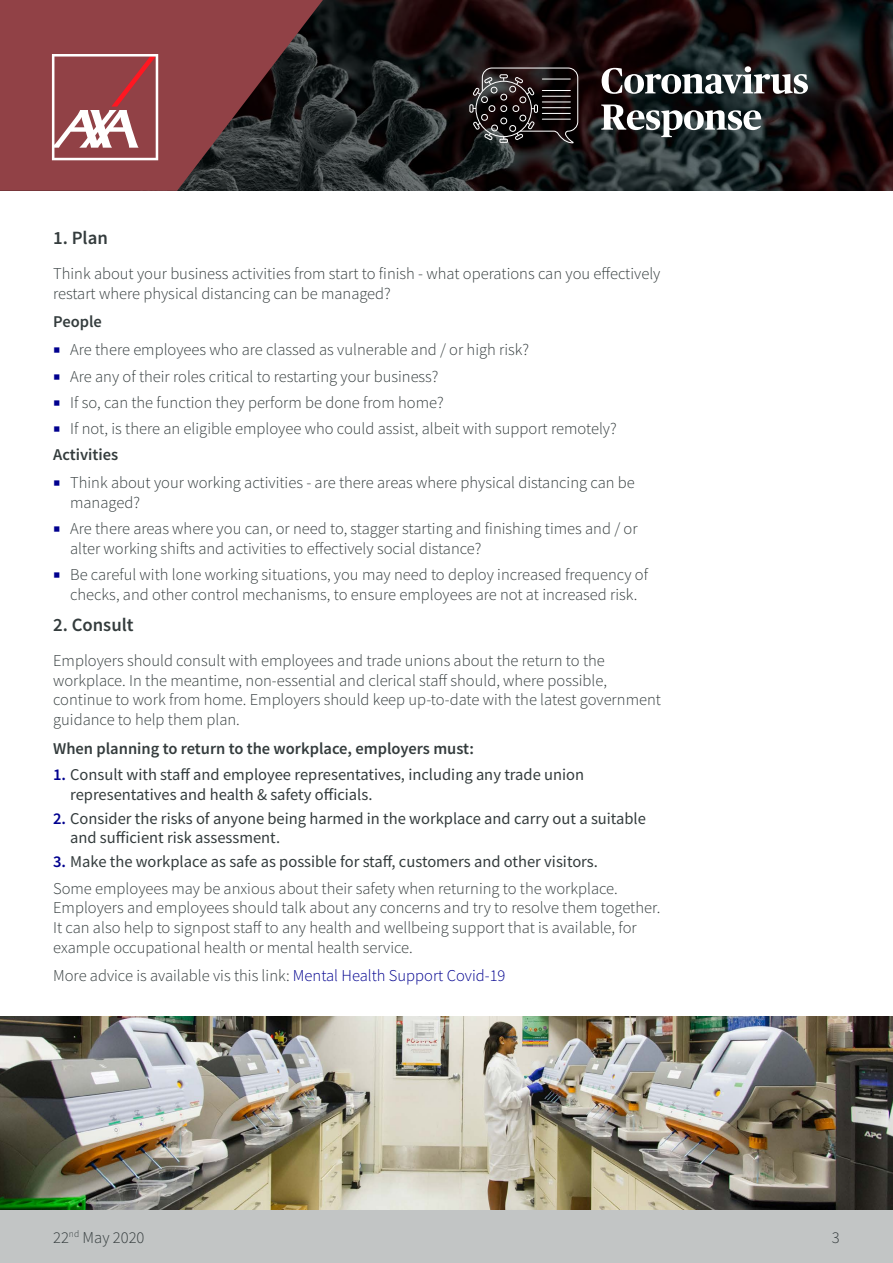
<style>
.page{position:relative;width:893px;height:1263px;background:#fff}
.page>*{position:absolute;margin:0;border:0;box-sizing:border-box;transform-origin:0 0}
.t1{font:600 18.75px "Source Sans Pro";color:#343c3d}
.t2{font:300 16.5px/19.8px "Source Sans Pro";color:#343c3d}
.t3{font:16.5px/19.8px "Source Sans Pro";color:#343c3d}
.t4{font:600 16.5px "Source Sans Pro";color:#343c3d}
.s1{color:#00008f}
.s2{font-weight:600}
.s3{font-weight:600;color:#00008f}
.s4{font-weight:400}
</style>
<div class="page">
<div style="left:0;top:1210px;width:893px;height:53px;background:#c2c5c5"></div>
<img style="left:323px;top:0;width:570px;height:191px">
<svg style="left:0;top:0;width:323px;height:191px;background:#733a3e"></svg>
<svg style="left:52px;top:54px;width:106px;height:106px"></svg>
<svg style="left:602px;top:66px;width:206px;height:28px"></svg>
<svg style="left:601px;top:105px;width:160px;height:32px"></svg>
<svg style="left:469px;top:67px;width:110px;height:77px;background:#332d2e"></svg>
<img style="left:0;top:1017px;width:893px;height:193px">
<p class="t1" style="left:53px;top:226px;width:56px">1. Plan</p>
<p class="t2" style="left:53px;top:264px;width:609px">Think about your business activities from start to finish - what operations can you effectively restart where physical distancing can be managed?</p>
<p class="t4" style="left:53px;top:311px;width:50px">People</p>
<p class="t2" style="left:53px;top:340px;width:477px"><span class="s1">○</span> Are there employees who are classed as vulnerable and / or high risk?</p>
<p class="t2" style="left:53px;top:366px;width:387px"><span class="s1">○</span> Are any of their roles critical to restarting your business?</p>
<p class="t2" style="left:53px;top:392px;width:392px"><span class="s1">○</span> If so, can the function they perform be done from home?</p>
<p class="t2" style="left:53px;top:415px;width:565px;line-height:26.2px"><span class="s1">○</span> If not, is there an eligible employee who could assist, albeit with support remotely?<br><span class="s2">Activities</span></p>
<p class="t2" style="left:70px;top:473px;width:566px;text-indent:-17px"><span class="s1">○</span> Think about your working activities - are there areas where physical distancing can be managed?</p>
<p class="t2" style="left:70px;top:519px;width:569px;text-indent:-17px"><span class="s1">○</span> Are there areas where you can, or need to, stagger starting and finishing times and / or alter working shifts and activities to effectively social distance?</p>
<p class="t2" style="left:53px;top:565px;width:596px;text-align:center"><span class="s1">○</span> Be careful with lone working situations, you may need to deploy increased frequency of checks, and other control mechanisms, to ensure employees are not at increased risk.</p>
<p class="t1" style="left:53px;top:613px;width:82px">2. Consult</p>
<p class="t2" style="left:53px;top:650px;width:609px">Employers should consult with employees and trade unions about the return to the workplace. In the meantime, non-essential and clerical staff should, where possible, continue to work from home. Employers should keep up-to-date with the latest government guidance to help them plan.</p>
<p class="t4" style="left:53px;top:737px;width:422px">When planning to return to the workplace, employers must:</p>
<p class="t3" style="left:70px;top:764px;width:516px;text-indent:-17px"><span class="s3">1.</span> Consult with staff and employee representatives, including any trade union representatives and health &amp; safety officials.</p>
<p class="t3" style="left:70px;top:808px;width:577px;text-indent:-17px"><span class="s3">2.</span> Consider the risks of anyone being harmed in the workplace and carry out a suitable and sufficient risk assessment.</p>
<p class="t2" style="left:53px;top:849px;width:566px;line-height:26.2px"><span class="s3">3.</span> <span class="s4">Make the workplace as safe as possible for staff, customers and other visitors.<br></span>Some employees may be anxious about their safety when returning to the workplace.</p>
<p class="t2" style="left:53px;top:898px;width:609px">Employers and employees should talk about any concerns and try to resolve them together.<br>It can also help to signpost staff to any health and wellbeing support that is available, for example occupational health or mental health service.</p>
<p class="t2" style="left:53px;top:966px;width:454px">More advice is available vis this link: <span class="s1">Mental Health Support Covid-19</span></p>
<p class="t2" style="left:53px;top:1227px;width:93px">22<sup>nd</sup> May 2020</p>
<p class="t2" style="left:832px;top:1227px;width:9px">3</p>
</div>
